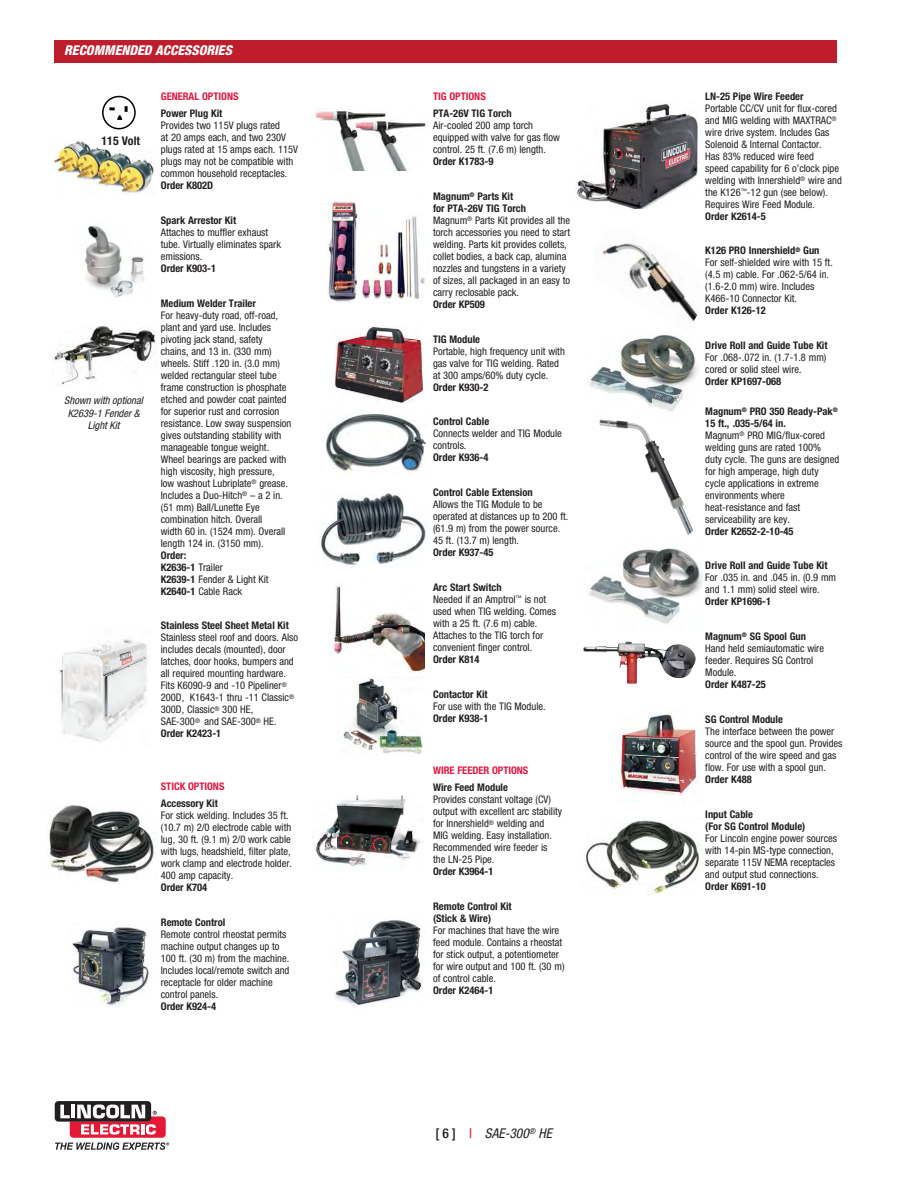
<style>
.page{position:relative;width:918px;height:1188px;background:#fff}
.page>*{position:absolute;margin:0;border:0;box-sizing:border-box;transform-origin:0 0}
.t1{font:italic 800 condensed 13.5px "Helvetica Neue LT Std";color:#fff}
.t2{font:italic condensed 13.5px "Helvetica Neue LT Std";color:#231f20}
.t3{font:700 condensed 12px "Helvetica Neue LT Std";color:#231f20}
.Options{font:condensed 10.5px/12px "Helvetica Neue LT Std";color:#231f20}
.Options-2{font:700 condensed 10.5px "Helvetica Neue LT Std";color:#e4183e}
.Options-3{font:700 condensed 10.5px/12px "Helvetica Neue LT Std";color:#231f20}
.t4{font:italic condensed 10.5px/12.6px "Helvetica Neue LT Std";color:#231f20;text-align:center}
.s1{font-weight:700}
.s2{font-weight:400}
.s3{font-weight:500;font-style:normal}
.s4{font-weight:500;font-style:normal;color:#e4183e}
</style>
<div class="page">
<div style="left:55px;top:1101px;width:96px;height:21px;background:linear-gradient(to right,#231f20,#231f20);border-radius:4px"></div>
<svg style="left:55px;top:1105px;width:114px;height:45px"></svg>
<img style="left:576px;top:104px;width:123px;height:105px">
<img style="left:588px;top:335px;width:110px;height:77px">
<div style="left:54px;top:41px;width:783px;height:22px;background:#be1d2c"></div>
<img style="left:54px;top:140px;width:100px;height:53px">
<svg style="left:102px;top:95px;width:34px;height:35px"></svg>
<div style="left:103px;top:97px;width:32px;height:32px;background:#fff;border-radius:50%"></div>
<div style="left:102px;top:96px;width:34px;height:33px;border:2px solid #000;border-radius:50%"></div>
<svg style="left:109px;top:106px;width:19px;height:14px"></svg>
<div style="left:99px;top:135px;width:44px;height:14px;background:#fff"></div>
<img style="left:53px;top:326px;width:103px;height:58px">
<img style="left:85px;top:225px;width:60px;height:73px">
<img style="left:48px;top:805px;width:108px;height:79px">
<img style="left:314px;top:111px;width:112px;height:59px">
<img style="left:72px;top:927px;width:77px;height:79px">
<img style="left:335px;top:326px;width:88px;height:77px">
<img style="left:317px;top:493px;width:109px;height:74px">
<img style="left:326px;top:414px;width:100px;height:60px">
<img style="left:327px;top:198px;width:99px;height:106px">
<img style="left:330px;top:586px;width:94px;height:86px">
<img style="left:335px;top:919px;width:87px;height:87px">
<img style="left:589px;top:548px;width:114px;height:76px">
<img style="left:619px;top:714px;width:79px;height:82px">
<img style="left:585px;top:820px;width:115px;height:75px">
<img style="left:315px;top:796px;width:107px;height:74px">
<img style="left:343px;top:678px;width:81px;height:76px">
<img style="left:59px;top:639px;width:88px;height:103px">
<img style="left:599px;top:420px;width:69px;height:76px">
<img style="left:602px;top:243px;width:96px;height:78px">
<img style="left:583px;top:642px;width:113px;height:42px">
<p class="t1" style="left:64px;top:42px;width:169px">RECOMMENDED ACCESSORIES</p>
<p class="t3" style="left:102px;top:133px;width:40px">115 Volt</p>
<p class="t4" style="left:64px;top:394px;width:80px">Shown with optional<br>K2639-1 Fender &amp;<br>Light Kit</p>
<p class="Options-2" style="left:161px;top:89px;width:79px">GENERAL OPTIONS</p>
<p class="Options" style="left:161px;top:107px;width:139px"><span class="s1">Power Plug Kit<br></span>Provides two 115V plugs rated<br>at 20 amps each, and two 230V plugs rated at 15 amps each. 115V plugs may not be compatible with common household receptacles.<br><span class="s1">Order K802D</span></p>
<p class="Options" style="left:161px;top:214px;width:122px"><span class="s1">Spark Arrestor Kit<br></span>Attaches to muffler exhaust tube. Virtually eliminates spark emissions.<br><span class="s1">Order K903-1</span></p>
<p class="Options" style="left:161px;top:297px;width:132px"><span class="s1">Medium Welder Trailer<br></span>For heavy-duty road, off-road, plant and yard use. Includes pivoting jack stand, safety chains, and 13 in. (330 mm) wheels. Stiff .120 in. (3.0 mm) welded rectangular steel tube frame construction is phosphate etched and powder coat painted for superior rust and corrosion resistance. Low sway suspension gives outstanding stability with manageable tongue weight.<br>Wheel bearings are packed with high viscosity, high pressure,<br>low washout Lubriplate<sup>®</sup> grease.<br>Includes a Duo-Hitch<sup>®</sup> – a 2 in. (51 mm) Ball/Lunette Eye combination hitch. Overall<br>width 60 in. (1524 mm). Overall length 124 in. (3150 mm).<br><span class="s1">Order:<br>K2636-1</span> Trailer<br><span class="s1">K2639-1</span> Fender &amp; Light Kit<br><span class="s1">K2640-1</span> Cable Rack</p>
<p class="Options" style="left:161px;top:620px;width:139px"><span class="s1">Stainless Steel Sheet Metal Kit<br></span>Stainless steel roof and doors. Also includes decals (mounted), door latches, door hooks, bumpers and all required mounting hardware.<br>Fits K6090-9 and -10 Pipeliner<sup>®<br></sup>200D, K1643-1 thru -11 Classic<sup>®<br></sup>300D, Classic<sup>®</sup> 300 HE,<br>SAE-300<sup>®</sup> and SAE-300<sup>®</sup> HE.<br><span class="s1">Order K2423-1</span></p>
<p class="Options-2" style="left:161px;top:779px;width:65px">STICK OPTIONS</p>
<p class="Options" style="left:161px;top:797px;width:133px"><span class="s1">Accessory Kit<br></span>For stick welding. Includes 35 ft. (10.7 m) 2/0 electrode cable with lug, 30 ft. (9.1 m) 2/0 work cable with lugs, headshield, filter plate, work clamp and electrode holder.<br>400 amp capacity.<br><span class="s1">Order K704</span></p>
<p class="Options" style="left:161px;top:916px;width:130px"><span class="s1">Remote Control<br></span>Remote control rheostat permits machine output changes up to<br>100 ft. (30 m) from the machine.<br>Includes local/remote switch and receptacle for older machine control panels.<br><span class="s1">Order K924-4</span></p>
<p class="Options-2" style="left:433px;top:89px;width:54px">TIG OPTIONS</p>
<p class="Options" style="left:433px;top:107px;width:128px"><span class="s1">PTA-26V TIG Torch<br></span>Air-cooled 200 amp torch equipped with valve for gas flow control. 25 ft. (7.6 m) length.<br><span class="s1">Order K1783-9</span></p>
<p class="Options" style="left:433px;top:190px;width:139px"><span class="s1">Magnum</span><sup>®</sup> <span class="s1">Parts Kit<br>for PTA-26V TIG Torch<br></span>Magnum<sup>®</sup> Parts Kit provides all the torch accessories you need to start welding. Parts kit provides collets, collet bodies, a back cap, alumina nozzles and tungstens in a variety of sizes, all packaged in an easy to carry reclosable pack.<br><span class="s1">Order KP509</span></p>
<p class="Options" style="left:433px;top:333px;width:133px"><span class="s1">TIG Module<br></span>Portable, high frequency unit with gas valve for TIG welding. Rated at 300 amps/60% duty cycle.<br><span class="s1">Order K930-2</span></p>
<p class="Options" style="left:433px;top:416px;width:130px"><span class="s1">Control Cable<br></span>Connects welder and TIG Module controls.<br><span class="s1">Order K936-4</span></p>
<p class="Options" style="left:433px;top:486px;width:137px"><span class="s1">Control Cable Extension<br></span>Allows the TIG Module to be operated at distances up to 200 ft. (61.9 m) from the power source.<br>45 ft. (13.7 m) length.<br><span class="s1">Order K937-45</span></p>
<p class="Options" style="left:433px;top:581px;width:125px"><span class="s1">Arc Start Switch<br></span>Needed if an Amptrol<sup>™</sup> is not used when TIG welding. Comes with a 25 ft. (7.6 m) cable.<br>Attaches to the TIG torch for convenient finger control.<br><span class="s1">Order K814</span></p>
<p class="Options-3" style="left:433px;top:688px;width:114px">Contactor Kit<br><span class="s2">For use with the TIG Module.<br></span>Order K938-1</p>
<p class="Options-2" style="left:433px;top:764px;width:97px">WIRE FEEDER OPTIONS</p>
<p class="Options" style="left:433px;top:782px;width:131px"><span class="s1">Wire Feed Module<br></span>Provides constant voltage (CV) output with excellent arc stability for Innershield<sup>®</sup> welding and<br>MIG welding. Easy installation.<br>Recommended wire feeder is the LN-25 Pipe.<br><span class="s1">Order K3964-1</span></p>
<p class="Options" style="left:433px;top:900px;width:133px"><span class="s1">Remote Control Kit<br>(Stick &amp; Wire)<br></span>For machines that have the wire feed module. Contains a rheostat for stick output, a potentiometer for wire output and 100 ft. (30 m) of control cable.<br><span class="s1">Order K2464-1</span></p>
<p class="t2" style="left:436px;top:1125px;width:118px"><span class="s3">[ 6 ]</span> <span class="s4">|</span> SAE-300<sup>®</sup> HE</p>
<p class="Options" style="left:705px;top:90px;width:138px"><span class="s1">LN-25 Pipe Wire Feeder<br></span>Portable CC/CV unit for flux-cored and MIG welding with MAXTRAC<sup>® </sup>wire drive system. Includes Gas<br>Solenoid &amp; Internal Contactor.<br>Has 83% reduced wire feed<br>speed capability for 6 o’clock pipe welding with Innershield<sup>®</sup> wire and the K126<sup>™</sup>-12 gun (see below).<br>Requires Wire Feed Module.<br><span class="s1">Order K2614-5</span></p>
<p class="Options" style="left:705px;top:245px;width:129px"><span class="s1">K126 PRO Innershield</span><sup>®</sup> <span class="s1">Gun<br></span>For self-shielded wire with 15 ft. (4.5 m) cable. For .062-5/64 in. (1.6-2.0 mm) wire. Includes<br>K466-10 Connector Kit.<br><span class="s1">Order K126-12</span></p>
<p class="Options" style="left:705px;top:339px;width:124px"><span class="s1">Drive Roll and Guide Tube Kit<br></span>For .068-.072 in. (1.7-1.8 mm) cored or solid steel wire.<br><span class="s1">Order KP1697-068</span></p>
<p class="Options" style="left:705px;top:405px;width:135px"><span class="s1">Magnum</span><sup>®</sup> <span class="s1">PRO 350 Ready-Pak</span><sup>®<br></sup><span class="s1">15 ft., .035-5/64 in.<br></span>Magnum<sup>®</sup> PRO MIG/flux-cored welding guns are rated 100% duty cycle. The guns are designed for high amperage, high duty cycle applications in extreme environments where heat-resistance and fast serviceability are key.<br><span class="s1">Order K2652-2-10-45</span></p>
<p class="Options" style="left:705px;top:560px;width:132px"><span class="s1">Drive Roll and Guide Tube Kit<br></span>For .035 in. and .045 in. (0.9 mm and 1.1 mm) solid steel wire.<br><span class="s1">Order KP1696-1</span></p>
<p class="Options" style="left:705px;top:630px;width:120px"><span class="s1">Magnum</span><sup>®</sup> <span class="s1">SG Spool Gun<br></span>Hand held semiautomatic wire feeder. Requires SG Control<br>Module.<br><span class="s1">Order K487-25</span></p>
<p class="Options" style="left:705px;top:713px;width:139px"><span class="s1">SG Control Module<br></span>The interface between the power source and the spool gun. Provides control of the wire speed and gas flow. For use with a spool gun.<br><span class="s1">Order K488</span></p>
<p class="Options" style="left:705px;top:808px;width:133px"><span class="s1">Input Cable<br>(For SG Control Module)<br></span>For Lincoln engine power sources with 14-pin MS-type connection, separate 115V NEMA receptacles and output stud connections.<br><span class="s1">Order K691-10</span></p>
</div>
